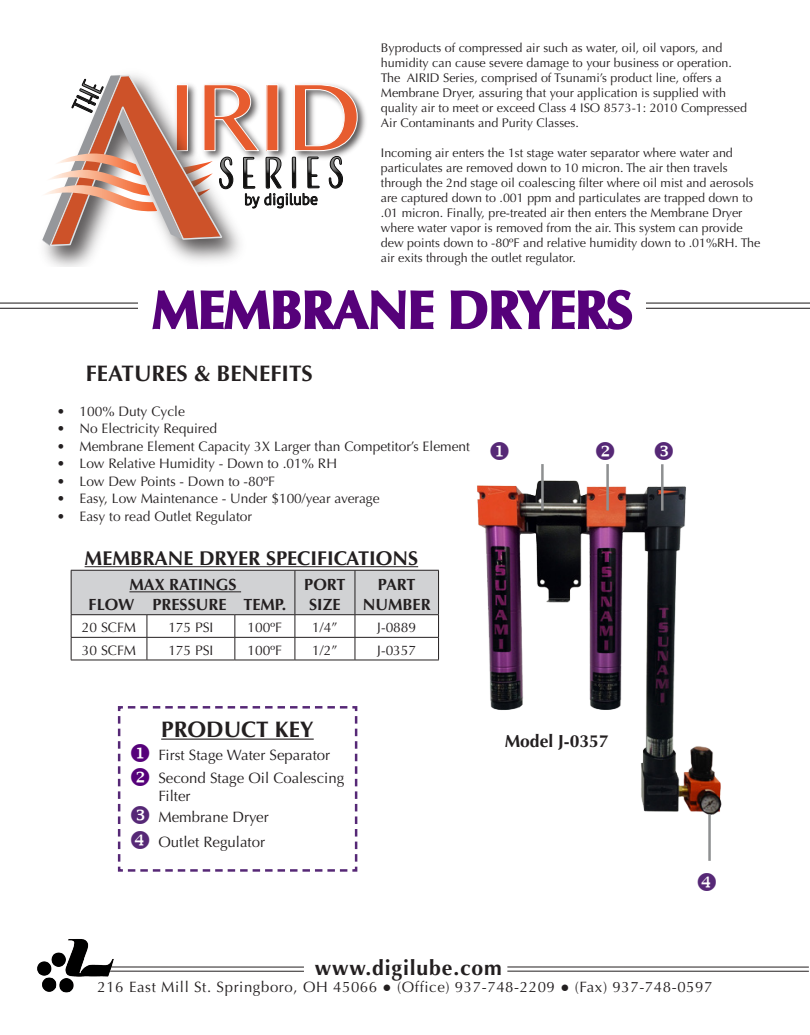
<style>
.page{position:relative;width:810px;height:1035px;background:#fff}
.page>*{position:absolute;margin:0;border:0;box-sizing:border-box;transform-origin:0 0}
.t1{font:114px "Khmer MN";color:#e75c2f}
.t2{font:700 52.5px "Optima";letter-spacing:-.01em;color:#56017a}
.t3{font:700 22.5px "Optima";color:#231f20}
.t4{font:700 21.25px "Optima";letter-spacing:.04em;color:#231f20}
.t5{font:700 20px "Optima";color:#231f20}
.t6{font:700 17.5px "Optima";color:#231f20}
.t7{font:700 16.25px/19.5px "Optima";color:#231f20}
.t8{font:15px "Optima";color:#231f20}
.t9{font:15px "Optima";letter-spacing:.04em;color:#231f20}
.t10{font:13.75px "Optima";color:#231f20}
.t11{font:12.5px/15px "Optima";color:#231f20}
.s1{color:#56017a}
.s2{font-family:"Arial"}
</style>
<div class="page">
<svg style="left:71px;top:570px;width:368px;height:90px"></svg>
<hr style="left:71px;top:660px;width:76px;height:1px;background:#231f20">
<hr style="left:147px;top:660px;width:88px;height:1px;background:#231f20">
<hr style="left:235px;top:660px;width:60px;height:1px;background:#231f20">
<hr style="left:295px;top:660px;width:60px;height:1px;background:#231f20">
<hr style="left:355px;top:660px;width:84px;height:1px;background:#231f20">
<hr style="left:129px;top:591px;width:112px;height:1px;background:#231f20">
<hr style="left:0;top:303px;width:810px;height:1px;background:#231f20">
<hr style="left:0;top:308px;width:810px;height:1px;background:#231f20">
<div style="left:139px;top:275px;width:507px;height:57px;background:#fff"></div>
<svg style="left:152px;top:290px;width:282px;height:40px"></svg>
<svg style="left:450px;top:289px;width:183px;height:41px"></svg>
<svg style="left:117px;top:706px;width:241px;height:166px"></svg>
<hr style="left:161px;top:739px;width:153px;height:1px;background:#231f20">
<img style="left:477px;top:480px;width:245px;height:334px">
<hr style="left:541px;top:464px;width:3px;height:46px;background:#8e9091">
<hr style="left:606px;top:464px;width:3px;height:46px;background:#8e9091">
<hr style="left:661px;top:464px;width:3px;height:47px;background:#8e9091">
<hr style="left:708px;top:814px;width:3px;height:47px;background:#8e9091">
<hr style="left:85px;top:566px;width:333px;height:1px;background:#231f20">
<img style="left:358px;top:98px;width:8px;height:46px">
<svg style="left:42px;top:75px;width:316px;height:191px"></svg>
<hr style="left:507px;top:967px;width:302px;height:1px;background:#231f20">
<hr style="left:507px;top:971px;width:302px;height:1px;background:#231f20">
<hr style="left:97px;top:967px;width:207px;height:1px;background:#231f20">
<hr style="left:97px;top:971px;width:207px;height:1px;background:#231f20">
<img style="left:37px;top:939px;width:78px;height:54px">
<svg style="left:131px;top:806px;width:18px;height:18px"></svg>
<svg style="left:131px;top:831px;width:18px;height:18px"></svg>
<p class="t11" style="left:381px;top:40px;width:368px">Byproducts of compressed air such as water, oil, oil vapors, and humidity can cause severe damage to your business or operation.<br>The AIRID Series, comprised of Tsunami’s product line, offers a Membrane Dryer, assuring that your application is supplied with quality air to meet or exceed Class 4 ISO 8573-1: 2010 Compressed Air Contaminants and Purity Classes.</p>
<p class="t11" style="left:381px;top:145px;width:381px">Incoming air enters the 1st stage water separator where water and particulates are removed down to 10 micron. The air then travels through the 2nd stage oil coalescing filter where oil mist and aerosols are captured down to .001 ppm and particulates are trapped down to .01 micron. Finally, pre-treated air then enters the Membrane Dryer where water vapor is removed from the air. This system can provide dew points down to -80ºF and relative humidity down to .01%RH. The air exits through the outlet regulator.</p>
<p class="t2" style="left:152px;top:279px;width:482px">MEMBRANE DRYERS</p>
<p class="t1" style="left:168px;top:45px;width:196px">IRID</p>
<p class="t3" style="left:86px;top:360px;width:229px">FEATURES &amp; BENEFITS</p>
<p class="t10" style="left:57px;top:403px;width:129px">• 100% Duty Cycle</p>
<p class="t10" style="left:57px;top:421px;width:162px">• No Electricity Required</p>
<p class="t10" style="left:57px;top:438px;width:415px">• Membrane Element Capacity 3X Larger than Competitor’s Element</p>
<p class="t10" style="left:57px;top:456px;width:282px">• Low Relative Humidity - Down to .01% RH</p>
<p class="t10" style="left:57px;top:473px;width:220px">• Low Dew Points - Down to -80ºF</p>
<p class="t10" style="left:57px;top:491px;width:324px">• Easy, Low Maintenance - Under $100/year average</p>
<p class="t10" style="left:57px;top:508px;width:197px">• Easy to read Outlet Regulator</p>
<p class="t5" style="left:85px;top:546px;width:335px">MEMBRANE DRYER SPECIFICATIONS</p>
<p class="t7" style="left:129px;top:575px;width:109px">MAX RATINGS</p>
<p class="t7" style="left:89px;top:595px;width:199px">FLOW PRESSURE TEMP.</p>
<p class="t7" style="left:304px;top:575px;width:43px">PORT<br>SIZE</p>
<p class="t7" style="left:363px;top:575px;width:69px;text-align:center">PART<br>NUMBER</p>
<p class="t10" style="left:82px;top:620px;width:56px">20 SCFM</p>
<p class="t10" style="left:168px;top:620px;width:47px">175 PSI</p>
<p class="t10" style="left:248px;top:620px;width:36px">100ºF</p>
<p class="t10" style="left:312px;top:620px;width:27px">1/4”</p>
<p class="t10" style="left:377px;top:620px;width:40px">J-0889</p>
<p class="t10" style="left:82px;top:642px;width:56px">30 SCFM</p>
<p class="t10" style="left:168px;top:642px;width:47px">175 PSI</p>
<p class="t10" style="left:248px;top:642px;width:36px">100ºF</p>
<p class="t10" style="left:312px;top:642px;width:27px">1/2”</p>
<p class="t10" style="left:377px;top:642px;width:40px">J-0357</p>
<p class="t3" style="left:161px;top:716px;width:154px">PRODUCT KEY</p>
<p class="t8" style="left:129px;top:746px;width:203px"><span class="s1">◆</span> First Stage Water Separator</p>
<p class="t8" style="left:129px;top:770px;width:217px"><span class="s1">❖</span> Second Stage Oil Coalescing</p>
<p class="t8" style="left:158px;top:788px;width:34px">Filter</p>
<p class="t8" style="left:158px;top:808px;width:112px">Membrane Dryer</p>
<p class="t8" style="left:158px;top:833px;width:108px">Outlet Regulator</p>
<p class="t6" style="left:505px;top:731px;width:106px">Model J-0357</p>
<p class="t4" style="left:315px;top:956px;width:189px">www.digilube.com</p>
<p class="t9" style="left:97px;top:978px;width:617px">216 East Mill St. Springboro, OH 45066 <span class="s2">●</span> (Office) 937-748-2209 <span class="s2">●</span> (Fax) 937-748-0597</p>
</div>
